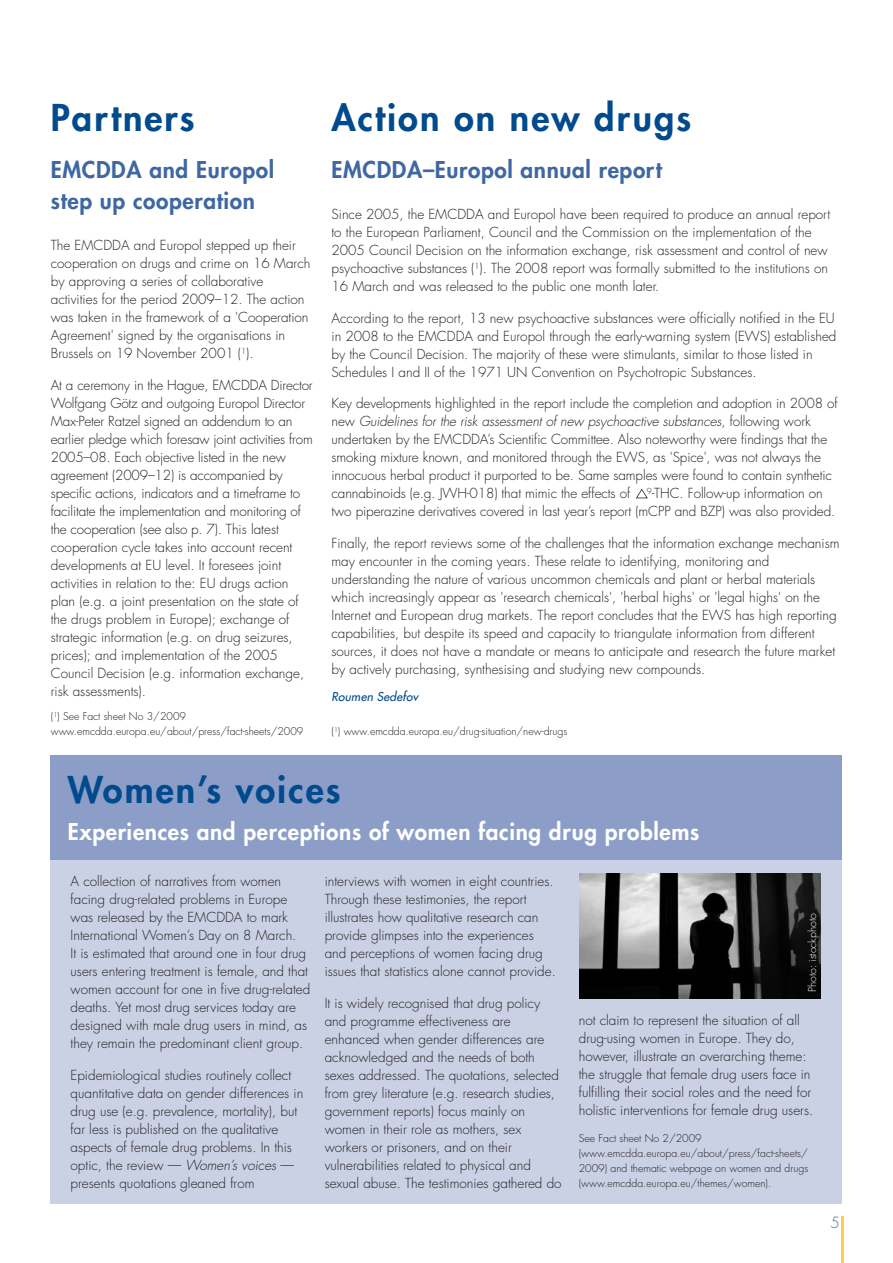
<style>
.page{position:relative;width:893px;height:1263px;background:#fff}
.page>*{position:absolute;margin:0;border:0;box-sizing:border-box;transform-origin:0 0}
.t1{font:800 36px "Futura";letter-spacing:.06em;color:#004a8d}
.t2{font:800 22.5px/31.5px "Futura";letter-spacing:.03em;color:#3f67a2}
.t3{font:800 22.5px "Futura";letter-spacing:.03em;color:#fff}
.t4{font:300 15px "Futura";color:#4a6da6}
.t5{font:300 13.5px/18px "Futura";color:#231f20}
.t6{font:italic 12px "Futura";color:#004a8d}
.t7{font:300 10.5px/15px "Futura";color:#231f20}
.t8{font:300 10.5px "Futura";color:#fff}
.s1{font-style:italic}
</style>
<div class="page">
<hr style="left:842px;top:1216px;width:2px;height:47px;background:#ffcf46">
<div style="left:51px;top:822px;width:791px;height:382px;background:#cbd1e5"></div>
<div style="left:51px;top:755px;width:791px;height:105px;background:#8c9ec7"></div>
<svg style="left:636px;top:489px;width:12px;height:9px"></svg>
<img style="left:579px;top:873px;width:241px;height:125px">
<h1 class="t1" style="left:331px;top:101px;width:361px">Action on new drugs</h1>
<h2 class="t2" style="left:331px;top:156px;width:332px">EMCDDA–Europol annual report</h2>
<p class="t5" style="left:331px;top:206px;width:500px">Since 2005, the EMCDDA and Europol have been required to produce an annual report to the European Parliament, Council and the Commission on the implementation of the 2005 Council Decision on the information exchange, risk assessment and control of new psychoactive substances (<sup>1</sup>). The 2008 report was formally submitted to the institutions on 16 March and was released to the public one month later.</p>
<p class="t5" style="left:331px;top:310px;width:506px">According to the report, 13 new psychoactive substances were officially notified in the EU in 2008 to the EMCDDA and Europol through the early-warning system (EWS) established by the Council Decision. The majority of these were stimulants, similar to those listed in Schedules I and II of the 1971 UN Convention on Psychotropic Substances.</p>
<p class="t5" style="left:331px;top:396px;width:508px">Key developments highlighted in the report include the completion and adoption in 2008 of n ew <span class="s1">Guidelines for the risk assessment of new psychoactive substances</span>, fo l l ow i n g wo r k undertaken by the EMCDDA’s Scientific Committee. Also noteworthy were findings that the smoking mixture known, and monitored through the EWS, as 'Spice', was not always the innocuous herbal product it purported to be. Same samples were found to contain synthetic cannabinoids (e.g. JWH-018) that mimic the effects of <sup>9</sup>-THC. Follow-up information on two piperazine derivatives covered in last year’s report (mCPP and BZP) was also provided.</p>
<p class="t5" style="left:331px;top:535px;width:510px">Finally, the report reviews some of the challenges that the information exchange mechanism may encounter in the coming years. These relate to identifying, monitoring and understanding the nature of various uncommon chemicals and plant or herbal materials which increasingly appear as 'research chemicals', 'herbal highs' or 'legal highs' on the Internet and European drug markets. The report concludes that the EWS has high reporting capabilities, but despite its speed and capacity to triangulate information from different sources, it does not have a mandate or means to anticipate and research the future market by actively purchasing, synthesising and studying new compounds.</p>
<p class="t6" style="left:331px;top:691px;width:90px">Roumen Sedefov</p>
<p class="t7" style="left:331px;top:724px;width:237px">(<sup>1</sup>) www.emcdda.europa.eu/drug-situation/new-drugs</p>
<h1 class="t1" style="left:51px;top:101px;width:145px">Partners</h1>
<h2 class="t2" style="left:51px;top:156px;width:225px">EMCDDA and Europol step up cooperation</h2>
<p class="t5" style="left:51px;top:237px;width:261px">The EMCDDA and Europol stepped up their cooperation on drugs and crime on 16 March by approving a series of collaborative activities for the period 2009–12. The action was taken in the framework of a 'Cooperation Agreement' signed by the organisations in Brussels on 19 November 2001 (<sup>1</sup>).</p>
<p class="t5" style="left:51px;top:377px;width:263px">At a ceremony in the Hague, EMCDDA Director Wolfgang Götz and outgoing Europol Director Max-Peter Ratzel signed an addendum to an earlier pledge which foresaw joint activities from 2005–08. Each objective listed in the new agreement (2009–12) is accompanied by specific actions, indicators and a timeframe to facilitate the implementation and monitoring of the cooperation (see also p. 7). This latest cooperation cycle takes into account recent developments at EU level. It foresees joint activities in relation to the: EU drugs action plan (e.g. a joint presentation on the state of the drugs problem in Europe); exchange of strategic information (e.g. on drug seizures, prices); and implementation of the 2005<br>Council Decision (e.g. information exchange, risk assessments).</p>
<p class="t7" style="left:51px;top:710px;width:254px">(<sup>1</sup>) See Fact sheet No 3/2009 www.emcdda.europa.eu/about/press/fact-sheets/2009</p>
<h1 class="t1" style="left:68px;top:772px;width:274px">Women’s voices</h1>
<h2 class="t3" style="left:68px;top:821px;width:633px">Experiences and perceptions of women facing drug problems</h2>
<p class="t5" style="left:71px;top:873px;width:241px">A collection of narratives from women facing drug-related problems in Europe was released by the EMCDDA to mark International Women’s Day on 8 March.<br>It is estimated that around one in four drug users entering treatment is female, and that women account for one in five drug-related deaths. Yet most drug services today are designed with male drug users in mind, as they remain the predominant client group.</p>
<p class="t5" style="left:71px;top:1067px;width:234px">Epidemiological studies routinely collect quantitative data on gender differences in drug use (e.g. prevalence, mortality), but far less is published on the qualitative aspects of female drug problems. In this optic, the review — <span class="s1">Women’s voices</span> — presents quotations gleaned from</p>
<p class="t5" style="left:325px;top:873px;width:233px">interviews with women in eight countries.<br>Through these testimonies, the report illustrates how qualitative research can provide glimpses into the experiences and perceptions of women facing drug issues that statistics alone cannot provide.</p>
<p class="t5" style="left:325px;top:995px;width:238px">It is widely recognised that drug policy and programme effectiveness are enhanced when gender differences are acknowledged and the needs of both sexes addressed. The quotations, selected from grey literature (e.g. research studies, government reports) focus mainly on women in their role as mothers, sex workers or prisoners, and on their vulnerabilities related to physical and sexual abuse. The testimonies gathered do</p>
<p class="t8" style="left:807px;top:992px;width:80px;rotate:-90deg">Photo: istockphoto</p>
<p class="t5" style="left:579px;top:1012px;width:236px">not claim to represent the situation of all drug-using women in Europe. They do, however, illustrate an overarching theme: the struggle that female drug users face in fulfilling their social roles and the need for holistic interventions for female drug users.</p>
<p class="t7" style="left:579px;top:1132px;width:231px">See Fact sheet No 2/2009 (www.emcdda.europa.eu/about/press/fact-sheets/ 2009) and thematic webpage on women and drugs (www.emcdda.europa.eu/themes/women).</p>
<p class="t4" style="left:830px;top:1215px;width:11px">5</p>
</div>
